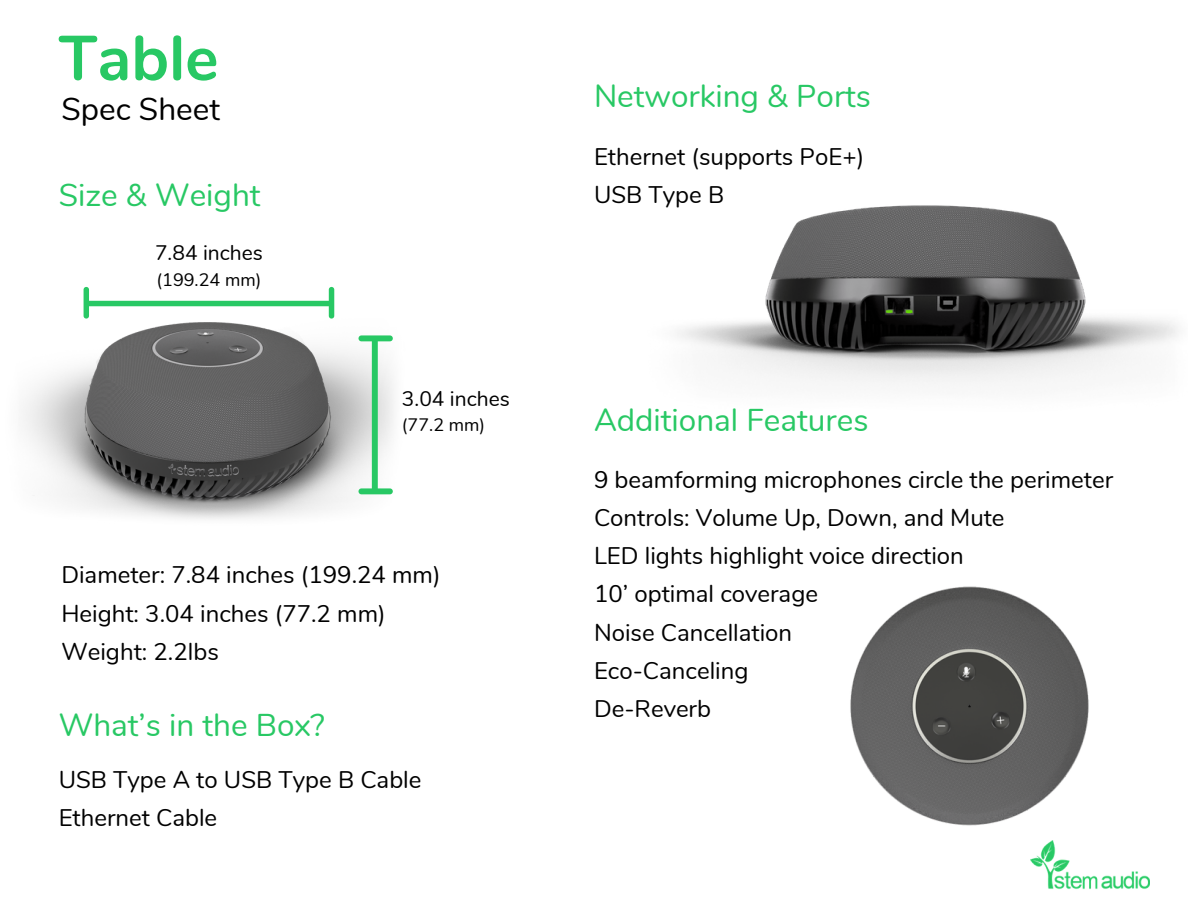
<style>
.page{position:relative;width:1188px;height:918px;background:#fff}
.page>*{position:absolute;margin:0;border:0;box-sizing:border-box;transform-origin:0 0}
.t1{font:700 63px "Nunito";color:#28c864}
.t2{font:31.5px "Nunito";color:#28c864}
.t3{font:31.5px "Nunito";color:#000}
.t4{font:24px/38.2px "Nunito";color:#000}
.t5{font:21px "Nunito";color:#000}
.t6{font:18px "Nunito";color:#000}
</style>
<div class="page">
<img style="left:677px;top:205px;width:502px;height:179px">
<img style="left:850px;top:586px;width:239px;height:255px">
<img style="left:1030px;top:841px;width:120px;height:49px">
<img style="left:22px;top:286px;width:372px;height:233px">
<h1 class="t1" style="left:59px;top:16px;width:161px">Table</h1>
<h2 class="t3" style="left:61px;top:88px;width:160px">Spec Sheet</h2>
<h2 class="t2" style="left:59px;top:174px;width:204px">Size &amp; Weight</h2>
<p class="t5" style="left:155px;top:239px;width:109px">7.84 inches</p>
<p class="t6" style="left:157px;top:268px;width:106px">(199.24 mm)</p>
<p class="t5" style="left:402px;top:384px;width:109px">3.04 inches</p>
<p class="t6" style="left:402px;top:413px;width:85px">(77.2 mm)</p>
<p class="t4" style="left:61px;top:556px;width:381px">Diameter: 7.84 inches (199.24 mm)<br>Height: 3.04 inches (77.2 mm)<br>Weight: 2.2lbs</p>
<h2 class="t2" style="left:59px;top:704px;width:268px">What’s in the Box?</h2>
<p class="t4" style="left:59px;top:761px;width:364px">USB Type A to USB Type B Cable<br>Ethernet Cable</p>
<h2 class="t2" style="left:594px;top:75px;width:279px">Networking &amp; Ports</h2>
<p class="t4" style="left:594px;top:138px;width:272px">Ethernet (supports PoE+)<br>USB Type B</p>
<h2 class="t2" style="left:594px;top:399px;width:276px">Additional Features</h2>
<p class="t4" style="left:594px;top:461px;width:521px">9 beamforming microphones circle the perimeter<br>Controls: Volume Up, Down, and Mute<br>LED lights highlight voice direction<br>10’ optimal coverage<br>Noise Cancellation<br>Eco-Canceling<br>De-Reverb</p>
</div>
